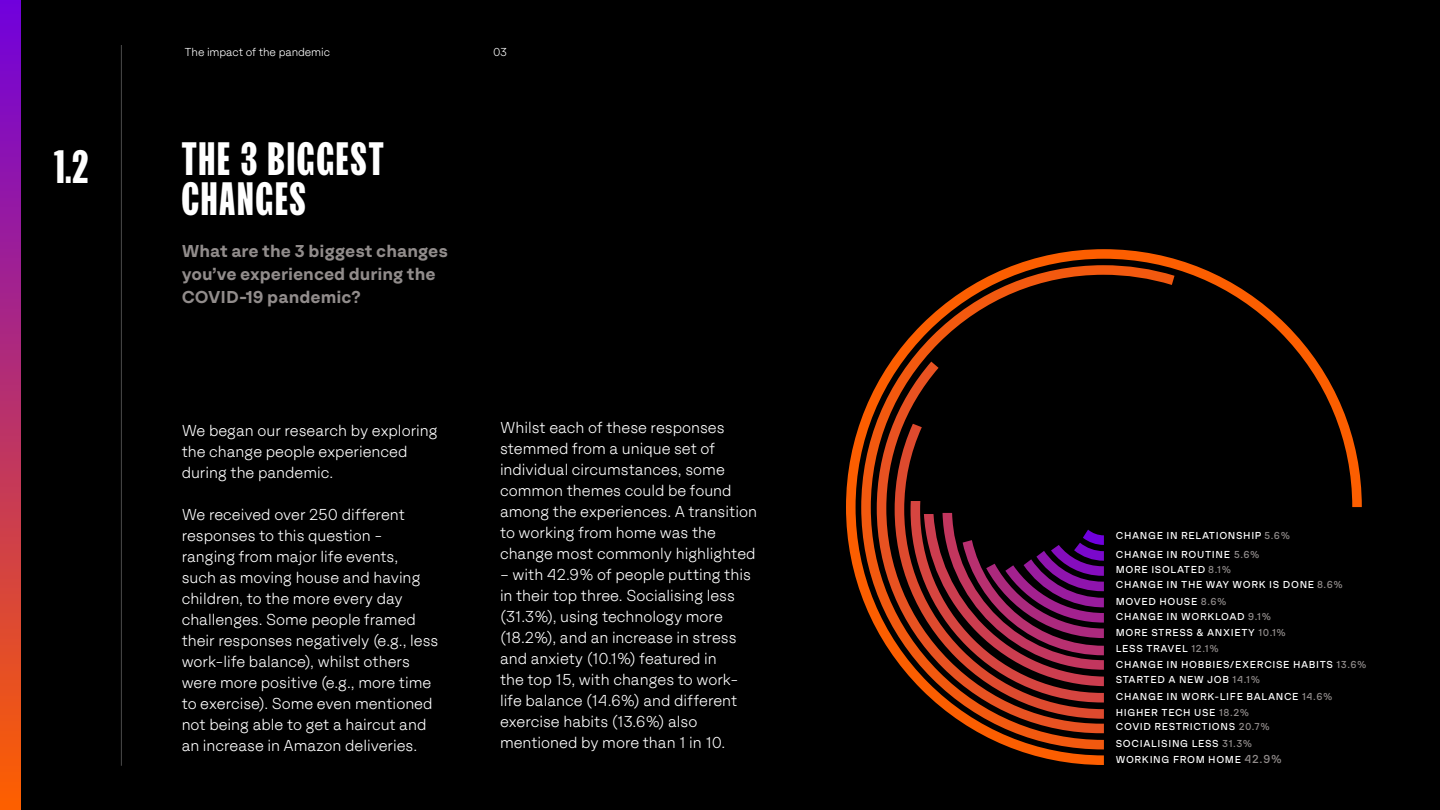
<style>
.page{position:relative;width:1440px;height:810px;background:#000}
.page>*{position:absolute;margin:0;border:0;box-sizing:border-box;transform-origin:0 0}
.t1{font:45px/40.5px "FK Screamer Legacy Upright";letter-spacing:.05em;color:#fff}
.t2{font:700 18px/23.1px "F37 Zagma";color:#918c8b}
.t3{font:300 16.5px/21px "F37 Zagma";color:#fff}
.t4{font:300 12px "F37 Zagma";letter-spacing:-.01em;color:#fff}
.t5{font:10.5px/15.8px "F37 Zagma";letter-spacing:.06em;color:#fff}
.s1{color:#918c8b}
.s2{font-size:12px;color:#918c8b}
</style>
<div class="page">
<svg style="left:846px;top:249px;width:516px;height:516px"></svg>
<svg style="left:861px;top:265px;width:314px;height:484px"></svg>
<svg style="left:877px;top:362px;width:227px;height:371px"></svg>
<svg style="left:895px;top:424px;width:209px;height:295px"></svg>
<svg style="left:911px;top:501px;width:193px;height:202px"></svg>
<hr style="left:121px;top:45px;width:1px;height:721px;background:#fff">
<div style="left:0;top:1px;width:21px;height:809px;background:linear-gradient(to bottom,#7000dd,#fe6000)"></div>
<h1 class="t1" style="left:54px;top:148px;width:36px">1.2</h1>
<p class="t4" style="left:185px;top:43px;width:147px">The impact of the pandemic</p>
<p class="t4" style="left:493px;top:43px;width:16px">03</p>
<h1 class="t1" style="left:182px;top:139px;width:204px">THE 3 BIGGEST<br>CHANGES</h1>
<p class="t2" style="left:182px;top:239px;width:268px">What are the 3 biggest changes you’ve experienced during the<br>COVID-19 pandemic?</p>
<p class="t3" style="left:182px;top:420px;width:257px">We began our research by exploring the change people experienced during the pandemic.</p>
<p class="t3" style="left:182px;top:504px;width:258px">We received over 250 different responses to this question - ranging from major life events,<br>such as moving house and having children, to the more every day challenges. Some people framed their responses negatively (e.g., less work-life balance), whilst others were more positive (e.g., more time to exercise). Some even mentioned not being able to get a haircut and an increase in Amazon deliveries.</p>
<p class="t3" style="left:500px;top:417px;width:259px">Whilst each of these responses stemmed from a unique set of individual circumstances, some common themes could be found among the experiences. A transition to working from home was the change most commonly highlighted</p>
<p class="t3" style="left:500px;top:564px;width:252px">– with 42.9% of people putting this in their top three. Socialising less (31.3%), using technology more (18.2%), and an increase in stress and anxiety (10.1%) featured in<br>the top 15, with changes to work&shy;life balance (14.6%) and different exercise habits (13.6%) also mentioned by more than 1 in 10.</p>
<p class="t5" style="left:1116px;top:526px;width:176px;line-height:18.5px">CHANGE IN RELATIONSHIP <span class="s1">5.6%<br></span>CHANGE IN ROUTINE <span class="s1">5.6%</span></p>
<p class="t5" style="left:1116px;top:561px;width:252px">MORE ISOLATED <span class="s1">8.1%<br></span>CHANGE IN THE WAY WORK IS DONE <span class="s1">8.6%<br></span>MOVED HOUSE <span class="s1">8.6%<br></span>CHANGE IN WORKLOAD <span class="s1">9.1%<br></span>MORE STRESS &amp; ANXIETY <span class="s1">10.1%<br></span>LESS TRAVEL <span class="s1">12.1%<br></span>CHANGE IN HOBBIES/EXERCISE HABITS <span class="s1">13.6%<br></span>STARTED A NEW JOB <span class="s1">14.1%</span></p>
<p class="t5" style="left:1116px;top:688px;width:218px;line-height:16px">CHANGE IN WORK-LIFE BALANCE <span class="s1">14.6%<br></span>HIGHER TECH USE <span class="s1">18.2%</span></p>
<p class="t5" style="left:1116px;top:718px;width:168px;line-height:16.6px">COVID RESTRICTIONS <span class="s1">20.7%<br></span>SOCIALISING LESS <span class="s1">31.3%<br></span>WORKING FROM HOME <span class="s2">42.9%</span></p>
</div>
